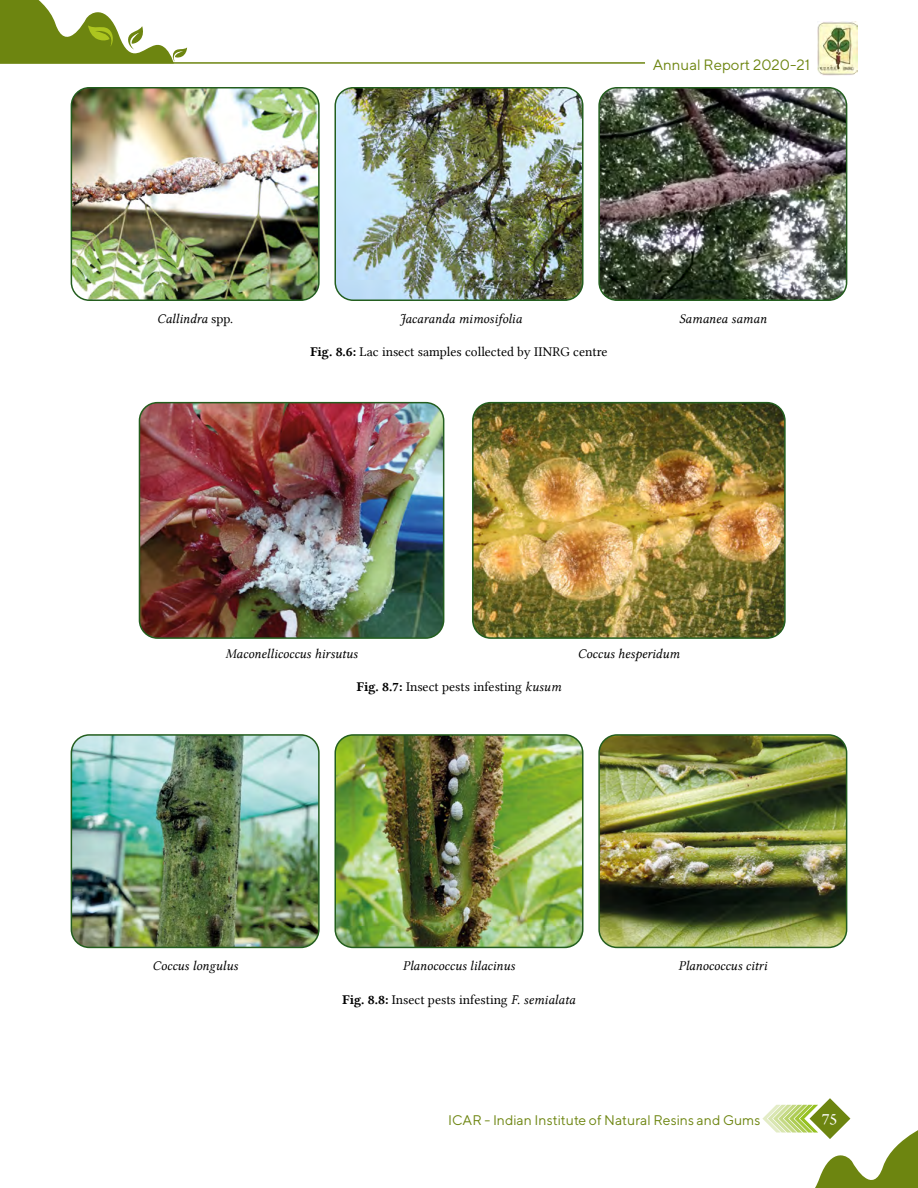
<style>
.page{position:relative;width:918px;height:1188px;background:#fff}
.page>*{position:absolute;margin:0;border:0;box-sizing:border-box;transform-origin:0 0}
.t1{font:16.5px "Arno Pro";color:#fff}
.t2{font:15px "TT Norms";color:#6d8510}
.t3{font:13.95px "TT Norms";color:#6d8510}
.t4{font:13.5px "Lin Libertine I";color:#000}
.t5{font:13.5px "Lin Libertine";color:#000}
.s1{font-family:"Lin Libertine"}
.s2{font-family:"Lin Libertine B"}
.s3{font-family:"Lin Libertine I"}
</style>
<div class="page">
<img style="left:71px;top:88px;width:246px;height:212px">
<div style="left:71px;top:87px;width:249px;height:214px;border:2px solid #235e1e;border-radius:18px"></div>
<img style="left:337px;top:90px;width:244px;height:208px">
<div style="left:334px;top:87px;width:250px;height:214px;border:2px solid #235e1e;border-radius:18px"></div>
<img style="left:601px;top:88px;width:246px;height:212px">
<div style="left:598px;top:87px;width:249px;height:214px;border:2px solid #235e1e;border-radius:18px"></div>
<img style="left:71px;top:735px;width:246px;height:212px">
<div style="left:71px;top:734px;width:249px;height:214px;border:2px solid #235e1e;border-radius:18px"></div>
<img style="left:337px;top:737px;width:244px;height:210px">
<div style="left:334px;top:734px;width:250px;height:214px;border:2px solid #235e1e;border-radius:18px"></div>
<img style="left:601px;top:735px;width:246px;height:212px">
<div style="left:598px;top:734px;width:249px;height:214px;border:2px solid #235e1e;border-radius:18px"></div>
<img style="left:139px;top:403px;width:305px;height:235px">
<div style="left:139px;top:402px;width:305px;height:237px;border:2px solid #235e1e;border-radius:18px"></div>
<img style="left:473px;top:403px;width:310px;height:233px">
<div style="left:472px;top:402px;width:314px;height:237px;border:2px solid #235e1e;border-radius:18px"></div>
<hr style="left:0;top:62px;width:645px;height:2px;background:#6d8510">
<svg style="left:0;top:0;width:187px;height:64px"></svg>
<img style="left:817px;top:21px;width:40px;height:55px">
<svg style="left:762px;top:1098px;width:156px;height:90px"></svg>
<p class="t2" style="left:653px;top:55px;width:159px">Annual Report 2020-21</p>
<p class="t4" style="left:157px;top:311px;width:78px">Callindra <span class="s1">spp.</span></p>
<p class="t4" style="left:400px;top:311px;width:124px">Jacaranda mimosifolia</p>
<p class="t4" style="left:679px;top:311px;width:89px">Samanea saman</p>
<p class="t5" style="left:310px;top:344px;width:299px"><span class="s2">Fig. 8.6:</span> Lac insect samples collected by IINRG centre</p>
<p class="t4" style="left:225px;top:646px;width:134px">Maconellicoccus hirsutus</p>
<p class="t4" style="left:578px;top:646px;width:103px">Coccus hesperidum</p>
<p class="t5" style="left:357px;top:679px;width:206px"><span class="s2">Fig. 8.7:</span> Insect pests infesting <span class="s3">kusum</span></p>
<p class="t4" style="left:152px;top:958px;width:87px">Coccus longulus</p>
<p class="t4" style="left:403px;top:958px;width:114px">Planococcus lilacinus</p>
<p class="t4" style="left:679px;top:958px;width:90px">Planococcus citri</p>
<p class="t5" style="left:343px;top:991px;width:234px"><span class="s2">Fig. 8.8:</span> Insect pests infesting <span class="s3">F. semialata</span></p>
<p class="t3" style="left:448px;top:1112px;width:314px">ICAR - Indian Institute of Natural Resins and Gums</p>
<p class="t1" style="left:822px;top:1110px;width:17px">75</p>
</div>
